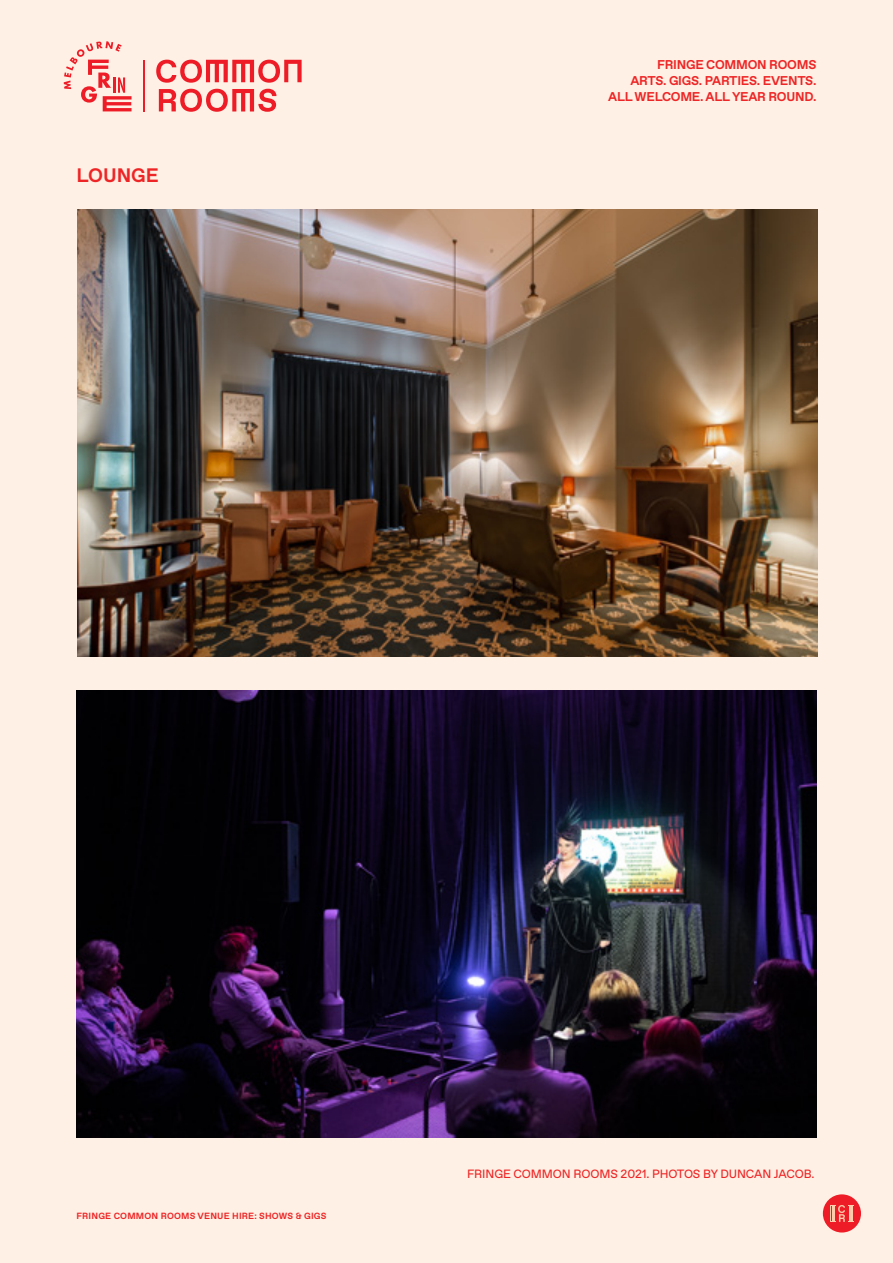
<style>
.page{position:relative;width:893px;height:1263px;background:#fef0e4}
.page>*{position:absolute;margin:0;border:0;box-sizing:border-box;transform-origin:0 0}
.t1{font:700 19.5px "Favorit";color:#ee2526}
.t2{font:700 12.75px/15.8px "Favorit";letter-spacing:-.02em;color:#ee2526;text-align:right}
.t3{font:12px "Favorit";letter-spacing:-.01em;color:#ee2526}
.t4{font:700 9px "Favorit";letter-spacing:.02em;color:#ee2526}
</style>
<div class="page">
<hr style="left:143px;top:60px;width:2px;height:51px;background:#ed1c26">
<svg style="left:159px;top:89px;width:117px;height:23px"></svg>
<svg style="left:156px;top:60px;width:146px;height:23px"></svg>
<svg style="left:64px;top:41px;width:68px;height:70px"></svg>
<div style="left:823px;top:1194px;width:38px;height:38px;background:#ed1c26;border-radius:50%"></div>
<svg style="left:830px;top:1205px;width:24px;height:17px"></svg>
<img style="left:77px;top:210px;width:740px;height:446px">
<img style="left:77px;top:691px;width:739px;height:446px">
<h1 class="t1" style="left:76px;top:162px;width:84px">LOUNGE</h1>
<p class="t2" style="left:608px;top:57px;width:210px">FRINGE COMMON ROOMS<br>ARTS. GIGS. PARTIES. EVENTS.<br>ALL WELCOME. ALL YEAR ROUND.</p>
<p class="t4" style="left:77px;top:1209px;width:251px">FRINGE COMMON ROOMS VENUE HIRE: SHOWS &amp; GIGS</p>
<p class="t3" style="left:467px;top:1166px;width:349px">FRINGE COMMON ROOMS 2021. PHOTOS BY DUNCAN JACOB.</p>
</div>
